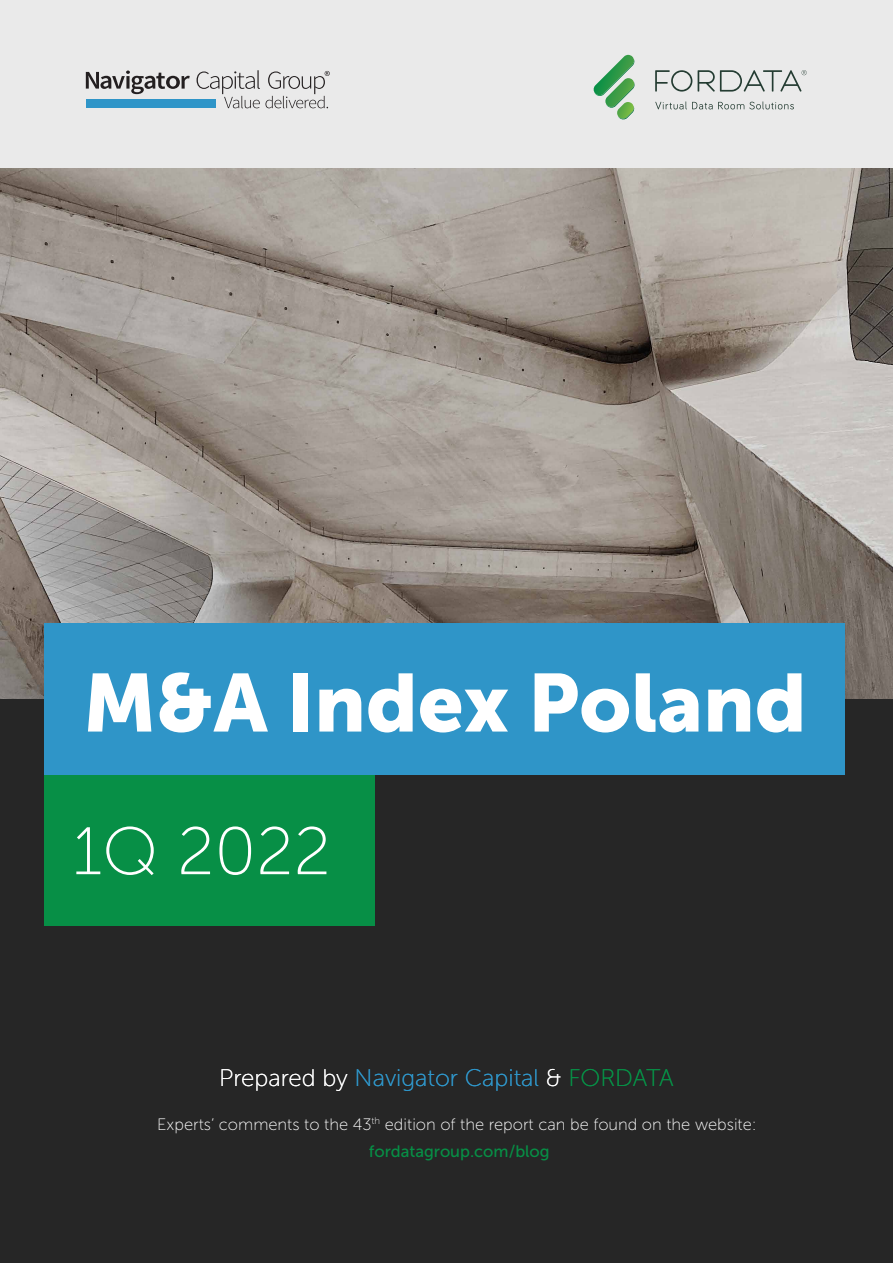
<style>
.page{position:relative;width:893px;height:1263px;background:#fff}
.page>*{position:absolute;margin:0;border:0;box-sizing:border-box;transform-origin:0 0}
.t1{font:81.45px "Museo Sans 900";color:#fff}
.t2{font:67.05px "Museo Sans 100";color:#fff}
.t3{font:24px "Museo Sans 100";color:#2f95c8}
.t4{font:16.5px "Museo Sans 100";color:#fff}
.t5{font:16.5px "Museo Sans 500";color:#078f46}
.s1{color:#fff}
.s2{color:#078f46}
</style>
<div class="page">
<div style="left:0;top:0;width:893px;height:1257px;background:#eaeaea"></div>
<img style="left:0;top:169px;width:893px;height:530px">
<div style="left:0;top:699px;width:893px;height:564px;background:#262626"></div>
<div style="left:44px;top:623px;width:801px;height:152px;background:#2f95c8"></div>
<svg style="left:655px;top:70px;width:37px;height:22px"></svg>
<svg style="left:655px;top:101px;width:139px;height:8px"></svg>
<svg style="left:593px;top:55px;width:42px;height:65px"></svg>
<svg style="left:698px;top:70px;width:109px;height:22px"></svg>
<svg style="left:86px;top:71px;width:104px;height:23px"></svg>
<div style="left:86px;top:100px;width:130px;height:8px;background:#2f95c8"></div>
<svg style="left:197px;top:70px;width:133px;height:38px"></svg>
<div style="left:44px;top:775px;width:331px;height:151px;background:#078f46"></div>
<h1 class="t1" style="left:83px;top:657px;width:725px">M&amp;A Index Poland</h1>
<h2 class="t2" style="left:73px;top:815px;width:260px">1Q 2022</h2>
<h3 class="t3" style="left:219px;top:1065px;width:456px"><span class="s1">Prepared by</span> Navigator Capital <span class="s1">&amp;</span> <span class="s2">FORDATA</span></h3>
<p class="t4" style="left:157px;top:1115px;width:601px">Experts’ comments to the 43<sup>th</sup> edition of the report can be found on the website:</p>
<p class="t5" style="left:369px;top:1142px;width:182px">fordatagroup.com/blog</p>
</div>
